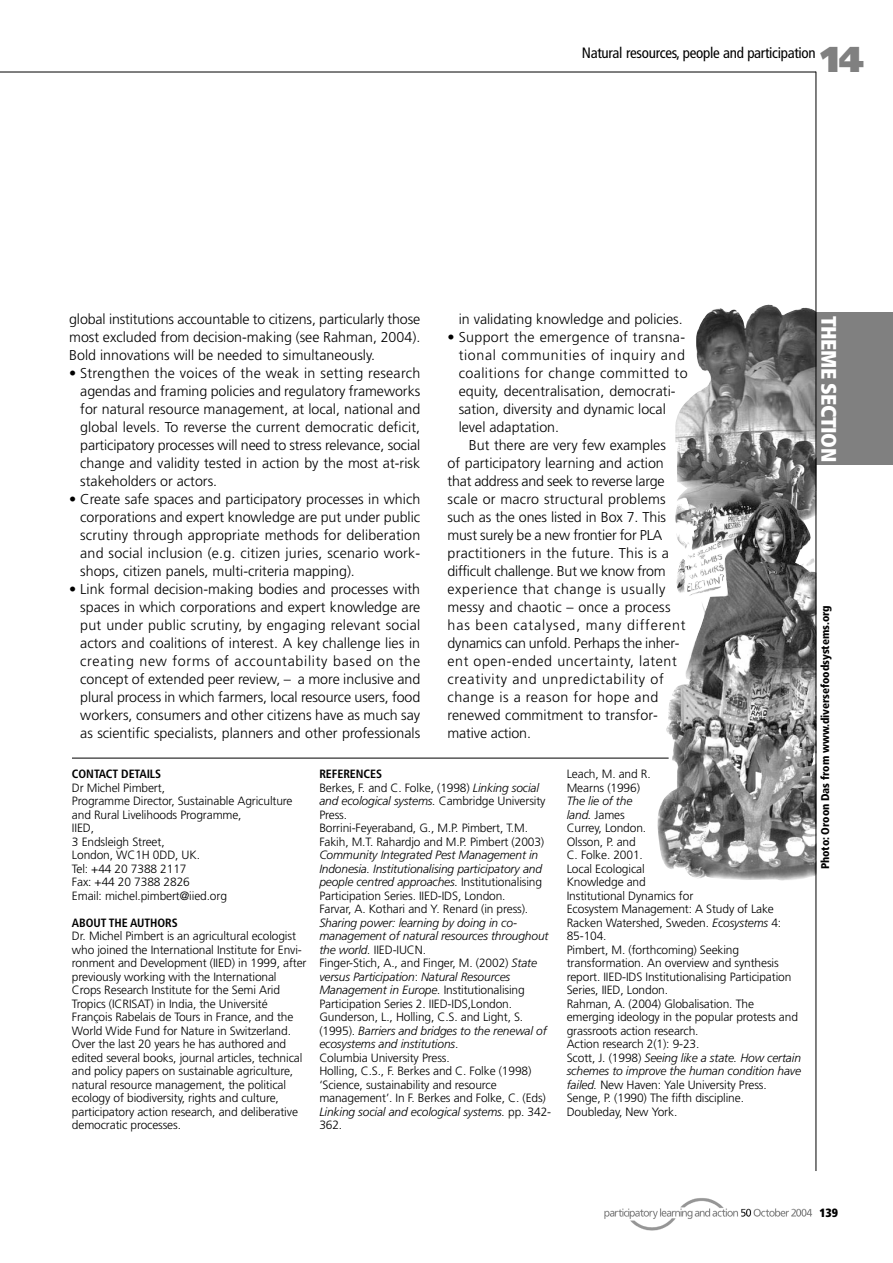
<style>
.page{position:relative;width:893px;height:1263px;background:#fff}
.page>*{position:absolute;margin:0;border:0;box-sizing:border-box;transform-origin:0 0}
.t1{font:900 36px "Frutiger";color:#808080}
.t2{font:900 condensed 21px "Frutiger";letter-spacing:-.02em;color:#fff}
.t3{font:condensed 15px "Frutiger";letter-spacing:-.02em;color:#000}
.t4{font:300 14.25px/18px "Frutiger";color:#000;text-align:justify}
.t5{font:300 14.25px "Frutiger";letter-spacing:.04em;color:#000}
.t6{font:300 14.25px "Frutiger";letter-spacing:.045em;color:#000}
.t7{font:300 14.25px "Frutiger";letter-spacing:.025em;color:#000}
.t8{font:300 14.25px "Frutiger";letter-spacing:.03em;color:#000}
.t9{font:300 14.25px "Frutiger";letter-spacing:.06em;color:#000}
.t10{font:300 14.25px "Frutiger";letter-spacing:.05em;color:#000}
.t11{font:300 14.25px "Frutiger";letter-spacing:.035em;color:#000}
.t12{font:300 12px/13.5px "Frutiger";letter-spacing:-.01em;color:#000}
.t13{font:italic 300 12px/13.5px "Frutiger";letter-spacing:-.01em;color:#000}
.t14{font:700 condensed 12px "Frutiger";letter-spacing:-.005em;color:#000}
.t15{font:900 condensed 12px "Frutiger";color:#000}
.t16{font:900 condensed 11.25px "Frutiger";letter-spacing:-.005em;color:#000}
.s1{font-weight:700;font-stretch:condensed}
.s2{font-style:italic}
.s3{font-style:normal}
</style>
<div class="page">
<div style="left:816px;top:313px;width:77px;height:152px;background:#808080"></div>
<hr style="left:0;top:72px;width:816px;height:1px;background:#000">
<img style="left:604px;top:1198px;width:209px;height:33px">
<hr style="left:72px;top:758px;width:597px;height:1px;background:#000">
<img style="left:657px;top:304px;width:159px;height:578px">
<hr style="left:816px;top:72px;width:1px;height:1099px;background:#000">
<p class="t3" style="left:582px;top:47px;width:235px">Natural resources, people and participation</p>
<h1 class="t1" style="left:821px;top:45px;width:45px">14</h1>
<p class="t4" style="left:69px;top:311px;width:353px">global institutions accountable to citizens, particularly those most excluded from decision-making (see Rahman, 2004).<br>Bold innovations will be needed to simultaneously.</p>
<p class="t4" style="left:80px;top:365px;width:342px;text-indent:-11px">• Strengthen the voices of the weak in setting research agendas and framing policies and regulatory frameworks for natural resource management, at local, national and global levels. To reverse the current democratic deficit, participatory processes will need to stress relevance, social change and validity tested in action by the most at-risk stakeholders or actors.</p>
<p class="t4" style="left:80px;top:491px;width:342px;text-indent:-11px">• Create safe spaces and participatory processes in which corporations and expert knowledge are put under public scrutiny through appropriate methods for deliberation and social inclusion (e.g. citizen juries, scenario work&shy;shops, citizen panels, multi-criteria mapping).</p>
<p class="t4" style="left:80px;top:581px;width:342px;text-indent:-11px">• Link formal decision-making bodies and processes with spaces in which corporations and expert knowledge are put under public scrutiny, by engaging relevant social actors and coalitions of interest. A key challenge lies in creating new forms of accountability based on the concept of extended peer review, – a more inclusive and plural process in which farmers, local resource users, food workers, consumers and other citizens have as much say as scientific specialists, planners and other professionals</p>
<p class="t4" style="left:459px;top:311px;width:226px">in validating knowledge and policies.</p>
<p class="t7" style="left:448px;top:331px;width:239px">• Support the emergence of transna-</p>
<p class="t10" style="left:459px;top:349px;width:228px">tional communities of inquiry and</p>
<p class="t8" style="left:459px;top:367px;width:230px">coalitions for change committed to</p>
<p class="t4" style="left:459px;top:383px;width:218px">equity, decentralisation, democrati-</p>
<p class="t4" style="left:459px;top:401px;width:209px">sation, diversity and dynamic local</p>
<p class="t4" style="left:459px;top:419px;width:102px">level adaptation.</p>
<p class="t4" style="left:469px;top:437px;width:199px">But there are very few examples</p>
<p class="t4" style="left:448px;top:455px;width:218px">of participatory learning and action</p>
<p class="t4" style="left:448px;top:473px;width:219px">that address and seek to reverse large</p>
<p class="t4" style="left:448px;top:491px;width:220px">scale or macro structural problems</p>
<p class="t4" style="left:448px;top:509px;width:220px">such as the ones listed in Box 7. This</p>
<p class="t4" style="left:448px;top:527px;width:216px">must surely be a new frontier for PLA</p>
<p class="t4" style="left:448px;top:545px;width:223px">practitioners in the future. This is a</p>
<p class="t4" style="left:448px;top:563px;width:220px">difficult challenge. But we know from</p>
<p class="t5" style="left:448px;top:583px;width:219px">experience that change is usually</p>
<p class="t4" style="left:448px;top:599px;width:224px">messy and chaotic – once a process</p>
<p class="t9" style="left:448px;top:619px;width:239px">has been catalysed, many different</p>
<p class="t4" style="left:448px;top:635px;width:234px">dynamics can unfold. Perhaps the inher-</p>
<p class="t5" style="left:448px;top:655px;width:231px">ent open-ended uncertainty, latent</p>
<p class="t6" style="left:448px;top:673px;width:218px">creativity and unpredictability of</p>
<p class="t11" style="left:448px;top:691px;width:212px">change is a reason for hope and</p>
<p class="t4" style="left:448px;top:707px;width:212px">renewed commitment to transfor-</p>
<p class="t4" style="left:448px;top:725px;width:85px">mative action.</p>
<p class="t14" style="left:72px;top:769px;width:91px">CONTACT DETAILS</p>
<p class="t12" style="left:72px;top:781px;width:222px">Dr Michel Pimbert,<br>Programme Director, Sustainable Agriculture and Rural Livelihoods Programme,<br>IIED,<br>3 Endsleigh Street,<br>London, WC1H 0DD, UK.<br>Tel: +44 20 7388 2117<br>Fax: +44 20 7388 2826<br>Email: michel.pimbert@iied.org</p>
<p class="t14" style="left:72px;top:917px;width:107px">ABOUT THE AUTHORS</p>
<p class="t12" style="left:72px;top:930px;width:236px">Dr. Michel Pimbert is an agricultural ecologist who joined the International Institute for Envi&shy;ronment and Development (IIED) in 1999, after previously working with the International Crops Research Institute for the Semi Arid Tropics (ICRISAT) in India, the Université François Rabelais de Tours in France, and the World Wide Fund for Nature in Switzerland.<br>Over the last 20 years he has authored and edited several books, journal articles, technical and policy papers on sustainable agriculture, natural resource management, the political ecology of biodiversity, rights and culture, participatory action research, and deliberative democratic processes.</p>
<p class="t12" style="left:319px;top:768px;width:228px"><span class="s1">REFERENCES<br></span>Berkes, F. and C. Folke, (1998) <span class="s2">Linking social and ecological systems.</span> Cambridge University Press.<br>Borrini-Feyeraband, G., M.P. Pimbert, T.M.<br>Fakih, M.T. Rahardjo and M.P. Pimbert (2003)</p>
<p class="t13" style="left:319px;top:849px;width:224px">Community Integrated Pest Management in Indonesia. Institutionalising participatory and people centred approaches. <span class="s3">Institutionalising Participation Series. IIED-IDS, London.<br>Farvar, A. Kothari and Y. Renard (in press).</span></p>
<p class="t12" style="left:319px;top:916px;width:233px"><span class="s2">Sharing power: learning by doing in co&shy;management of natural resources throughout the world.</span> IIED-IUCN.<br>Finger-Stich, A., and Finger, M. (2002) <span class="s2">State versus Participation</span>: <span class="s2">Natural Resources Management in Europe.</span> Institutionalising Participation Series 2. IIED-IDS,London.<br>Gunderson, L., Holling, C.S. and Light, S. (1995). <span class="s2">Barriers and bridges to the renewal of ecosystems and institutions</span>.<br>Columbia University Press.<br>Holling, C.S., F. Berkes and C. Folke (1998) ‘Science, sustainability and resource management’. In F. Berkes and Folke, C. (Eds)<br><span class="s2">Linking social and ecological systems.</span> pp. 342- 362.</p>
<p class="t12" style="left:567px;top:768px;width:86px">Leach, M. and R.<br>Mearns (1996)</p>
<p class="t12" style="left:567px;top:795px;width:236px"><span class="s2">The lie of the<br>land.</span> James<br>Currey, London.<br>Olsson, P. and<br>C. Folke. 2001.<br>Local Ecological<br>Knowledge and<br>Institutional Dynamics for<br>Ecosystem Management: A Study of Lake<br>Racken Watershed, Sweden. <span class="s2">Ecosystems</span> 4:<br>85-104.<br>Pimbert, M. (forthcoming) Seeking transformation. An overview and synthesis report. IIED-IDS Institutionalising Participation<br>Series, IIED, London.<br>Rahman, A. (2004) Globalisation. The emerging ideology in the popular protests and grassroots action research.<br>Action research 2(1): 9-23.<br>Scott, J. (1998) <span class="s2">Seeing like a state. How certain schemes to improve the human condition have failed.</span> New Haven: Yale University Press.<br>Senge, P. (1990) The fifth discipline.<br>Doubleday, New York.</p>
<h2 class="t2" style="left:837px;top:316px;width:148px;rotate:90deg">THEME SECTION</h2>
<p class="t16" style="left:820px;top:869px;width:266px;rotate:-90deg">Photo: Oroon Das from www.diversefoodsystems.org</p>
<p class="t15" style="left:819px;top:1208px;width:20px">139</p>
</div>
